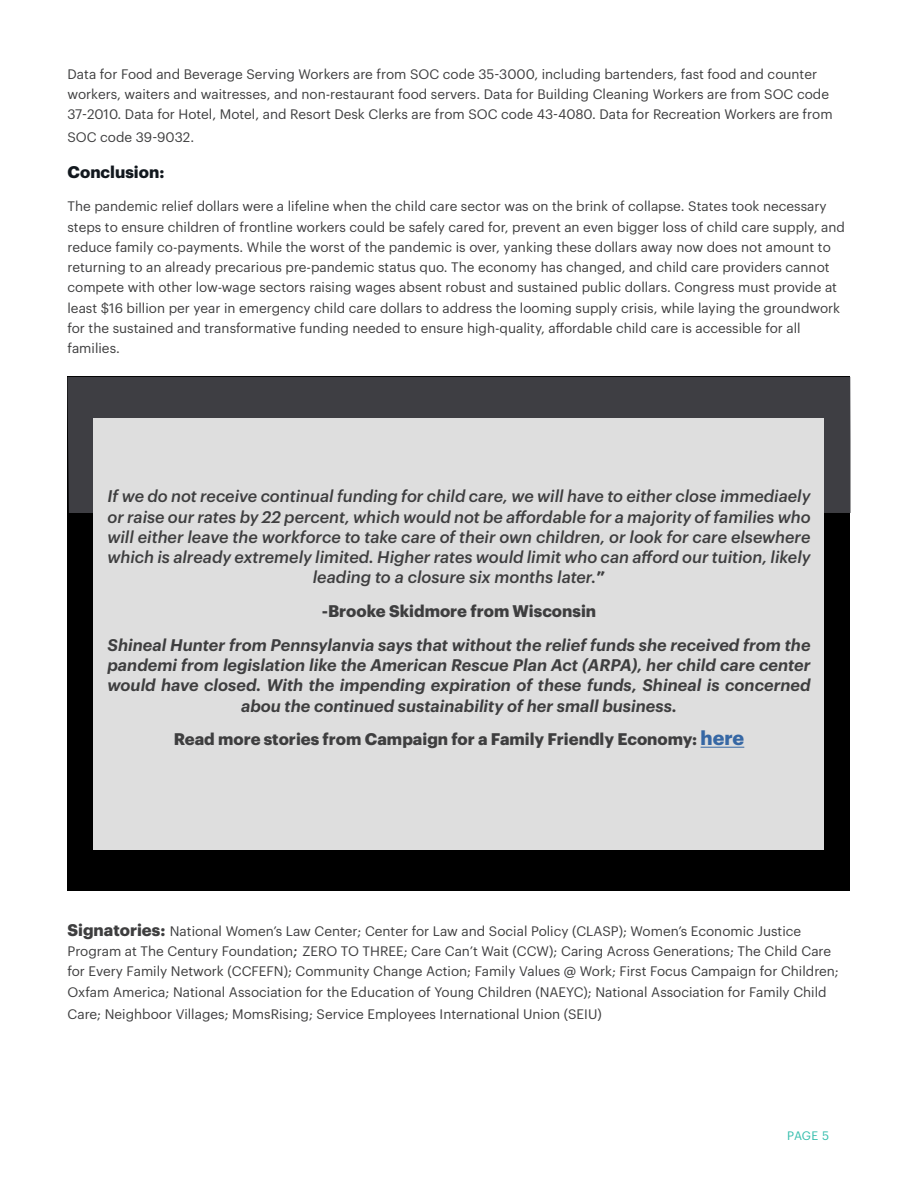
<style>
.page{position:relative;width:918px;height:1188px;background:#fff}
.page>*{position:absolute;margin:0;border:0;box-sizing:border-box;transform-origin:0 0}
.BODY_TEXT{font:italic 500 16.5px/20.2px "Graphik";color:#3e3e3f;text-align:center}
.BODY_TEXT-2{font:italic 600 16.5px/20.2px "Graphik";color:#3e3e3f;text-align:center}
.BODY_TEXT-3{font:700 16.5px "Graphik";color:#3e3e3f}
.BODY_TEXT-4{font:700 16.5px "Graphik";color:#12181e}
.BODY_TEXT-5{font:13.5px/20.2px "Graphik";color:#3e3e3f}
.t1{font:12px "Graphik";color:#33bdac}
.s1{font-weight:700;font-style:normal}
.s2{font-size:19.5px;color:#3667a4}
.s3{font-weight:700;font-size:16.5px}
.s4{font-size:16.5px}
</style>
<div class="page">
<div style="left:68px;top:377px;width:782px;height:514px;background:#000"></div>
<div style="left:68px;top:377px;width:782px;height:136px;background:#3e3e43"></div>
<div style="left:94px;top:418px;width:730px;height:432px;background:#dedede"></div>
<hr style="left:701px;top:747px;width:43px;height:1px;background:#3667a4">
<p class="BODY_TEXT-5" style="left:68px;top:62px;width:767px">Data for Food and Beverage Serving Workers are from SOC code 35-3000, including bartenders, fast food and counter workers, waiters and waitresses, and non-restaurant food servers. Data for Building Cleaning Workers are from SOC code<br>37-2010. Data for Hotel, Motel, and Resort Desk Clerks are from SOC code 43-4080. Data for Recreation Workers are from</p>
<p class="BODY_TEXT-5" style="left:68px;top:125px;width:128px">SOC code 39-9032.</p>
<p class="BODY_TEXT-4" style="left:68px;top:159px;width:98px">Conclusion:</p>
<p class="BODY_TEXT-5" style="left:68px;top:195px;width:779px">The pandemic relief dollars were a lifeline when the child care sector was on the brink of collapse. States took necessary steps to ensure children of frontline workers could be safely cared for, prevent an even bigger loss of child care supply, and reduce family co-payments. While the worst of the pandemic is over, yanking these dollars away now does not amount to returning to an already precarious pre-pandemic status quo. The economy has changed, and child care providers cannot compete with other low-wage sectors raising wages absent robust and sustained public dollars. Congress must provide at least $16 billion per year in emergency child care dollars to address the looming supply crisis, while laying the groundwork for the sustained and transformative funding needed to ensure high-quality, affordable child care is accessible for all families.</p>
<p class="BODY_TEXT" style="left:107px;top:485px;width:705px">If we do not receive continual funding for child care, we will have to either close immediaely or raise our rates by 22 percent, which would not be affordable for a majority of families who will either leave the workforce to take care of their own children, or look for care elsewhere which is already extremely limited. Higher rates would limit who can afford our tuition, likely leading to a closure six months later.<span class="s1">”</span></p>
<p class="BODY_TEXT-3" style="left:322px;top:598px;width:276px">-Brooke Skidmore from Wisconsin</p>
<p class="BODY_TEXT-2" style="left:107px;top:633px;width:705px">Shineal Hunter from Pennsylanvia says that without the relief funds she received from the pandemi from legislation like the American Rescue Plan Act (ARPA), her child care center would have closed. With the impending expiration of these funds, Shineal is concerned abou the continued sustainability of her small business.</p>
<p class="BODY_TEXT-3" style="left:174px;top:726px;width:572px">Read more stories from Campaign for a Family Friendly Economy: <span class="s2">here</span></p>
<p class="BODY_TEXT-5" style="left:68px;top:920px;width:773px"><span class="s3">Signatories:</span> National Women’s Law Center; Center for Law and Social Policy (CLASP); Women’s Economic Justice Program at The Century Foundation<span class="s4">;</span> ZERO TO THREE; Care Can’t Wait (CCW); Caring Across Generations; The Child Care for Every Family Network (CCFEFN); Community Change Action; Family Values @ Work; First Focus Campaign for Children; Oxfam America; National Association for the Education of Young Children (NAEYC); National Association for Family Child</p>
<p class="BODY_TEXT-5" style="left:68px;top:1003px;width:536px">Care; Neighboor Villages; MomsRising; Service Employees International Union (SEIU)</p>
<p class="t1" style="left:787px;top:1126px;width:43px">PAGE 5</p>
</div>
